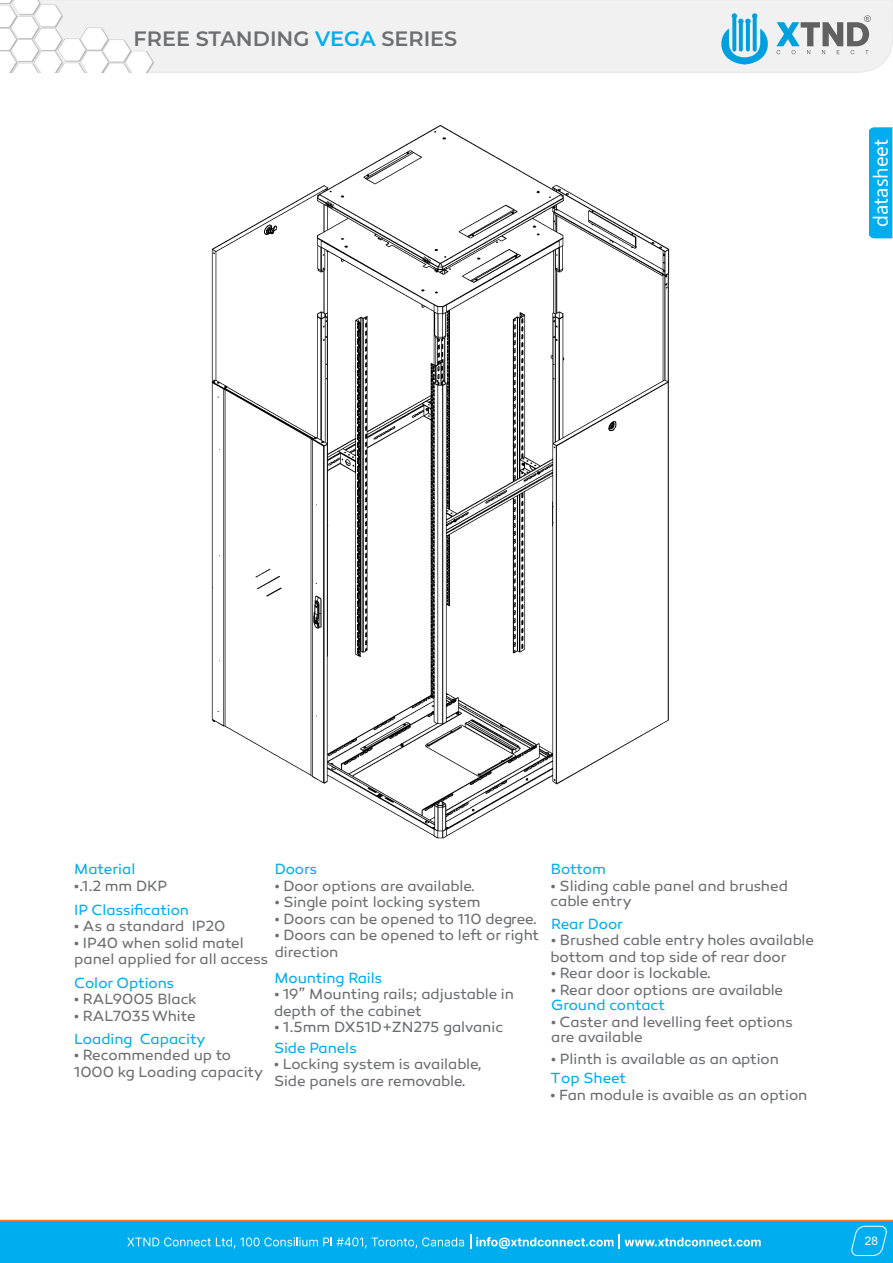
<style>
.page{position:relative;width:893px;height:1263px;background:#fff}
.page>*{position:absolute;margin:0;border:0;box-sizing:border-box;transform-origin:0 0}
.t1{font:600 20.85px "Montserrat";color:#6d6e70}
.t2{font:20.25px "Ebrima";color:#fff}
.t3{font:15px/16.5px "Canaro";color:#6d6e70}
.t4{font:15px "Canaro";letter-spacing:-.005em;color:#00aeef}
.t5{font:11.7px "Arial";color:#fff}
.s1{color:#00aeef}
</style>
<div class="page">
<div style="left:0;top:1220px;width:893px;height:42px;background:#00aeef"></div>
<hr style="left:0;top:1220px;width:893px;height:1px;background:#f5821f">
<svg style="left:127px;top:1237px;width:337px;height:11px"></svg>
<svg style="left:470px;top:1235px;width:291px;height:14px"></svg>
<svg style="left:851px;top:1225px;width:36px;height:31px"></svg>
<div style="left:869px;top:127px;width:23px;height:111px;background:#00aeef"></div>
<div style="left:9px;top:0;width:884px;height:73px;background:#f1f1f2"></div>
<img style="left:0;top:0;width:156px;height:72px">
<svg style="left:720px;top:13px;width:49px;height:52px"></svg>
<svg style="left:776px;top:15px;width:95px;height:39px"></svg>
<img style="left:211px;top:125px;width:459px;height:714px">
<h1 class="t1" style="left:134px;top:26px;width:325px">FREE STANDING <span class="s1">VEGA</span> SERIES</h1>
<h2 class="t2" style="left:873px;top:227px;width:89px;rotate:-90deg">datasheet</h2>
<p class="t4" style="left:74px;top:862px;width:63px">Material</p>
<p class="t3" style="left:74px;top:879px;width:94px">•.1.2 mm DKP</p>
<p class="t4" style="left:275px;top:862px;width:44px">Doors</p>
<p class="t3" style="left:275px;top:879px;width:202px">• Door options are available.</p>
<p class="t3" style="left:275px;top:896px;width:207px">• Single point locking system</p>
<p class="t3" style="left:275px;top:912px;width:264px">• Doors can be opened to 110 degree.</p>
<p class="t3" style="left:275px;top:929px;width:266px">• Doors can be opened to left or right direction</p>
<p class="t4" style="left:274px;top:971px;width:109px">Mounting Rails</p>
<p class="t3" style="left:274px;top:988px;width:241px">• 19” Mounting rails; adjustable in depth of the cabinet</p>
<p class="t3" style="left:274px;top:1021px;width:230px">• 1.5mm DX51D+ZN275 galvanic</p>
<p class="t4" style="left:74px;top:903px;width:116px">IP Classification</p>
<p class="t3" style="left:74px;top:920px;width:153px">• As a standard IP20</p>
<p class="t3" style="left:74px;top:936px;width:196px">• IP40 when solid matel panel applied for all access</p>
<p class="t4" style="left:74px;top:975px;width:102px">Color Options</p>
<p class="t3" style="left:74px;top:992px;width:124px">• RAL9005 Black</p>
<p class="t3" style="left:74px;top:1009px;width:123px">• RAL7035 White</p>
<p class="t4" style="left:74px;top:1032px;width:133px">Loading Capacity</p>
<p class="t3" style="left:74px;top:1049px;width:190px">• Recommended up to<br>1000 kg Loading capacity</p>
<p class="t4" style="left:274px;top:1041px;width:84px">Side Panels</p>
<p class="t3" style="left:274px;top:1058px;width:209px">• Locking system is available,<br>Side panels are removable.</p>
<p class="t4" style="left:551px;top:862px;width:56px">Bottom</p>
<p class="t3" style="left:550px;top:879px;width:239px;line-height:15.8px">• Sliding cable panel and brushed cable entry</p>
<p class="t4" style="left:551px;top:916px;width:73px">Rear Door</p>
<p class="t3" style="left:550px;top:933px;width:265px">• Brushed cable entry holes available bottom and top side of rear door</p>
<p class="t3" style="left:551px;top:966px;width:161px">• Rear door is lockable.</p>
<p class="t3" style="left:551px;top:983px;width:233px">• Rear door options are available</p>
<p class="t4" style="left:551px;top:998px;width:115px">Ground contact</p>
<p class="t3" style="left:551px;top:1016px;width:243px;line-height:15.5px">• Caster and levelling feet options are available</p>
<p class="t3" style="left:551px;top:1053px;width:229px">• Plinth is available as an option</p>
<p class="t3" style="left:738px;top:1053px;width:6px">.</p>
<p class="t4" style="left:550px;top:1071px;width:77px">Top Sheet</p>
<p class="t3" style="left:550px;top:1088px;width:258px">• Fan module is avaible as an option</p>
<p class="t5" style="left:865px;top:1236px;width:15px">28</p>
</div>
